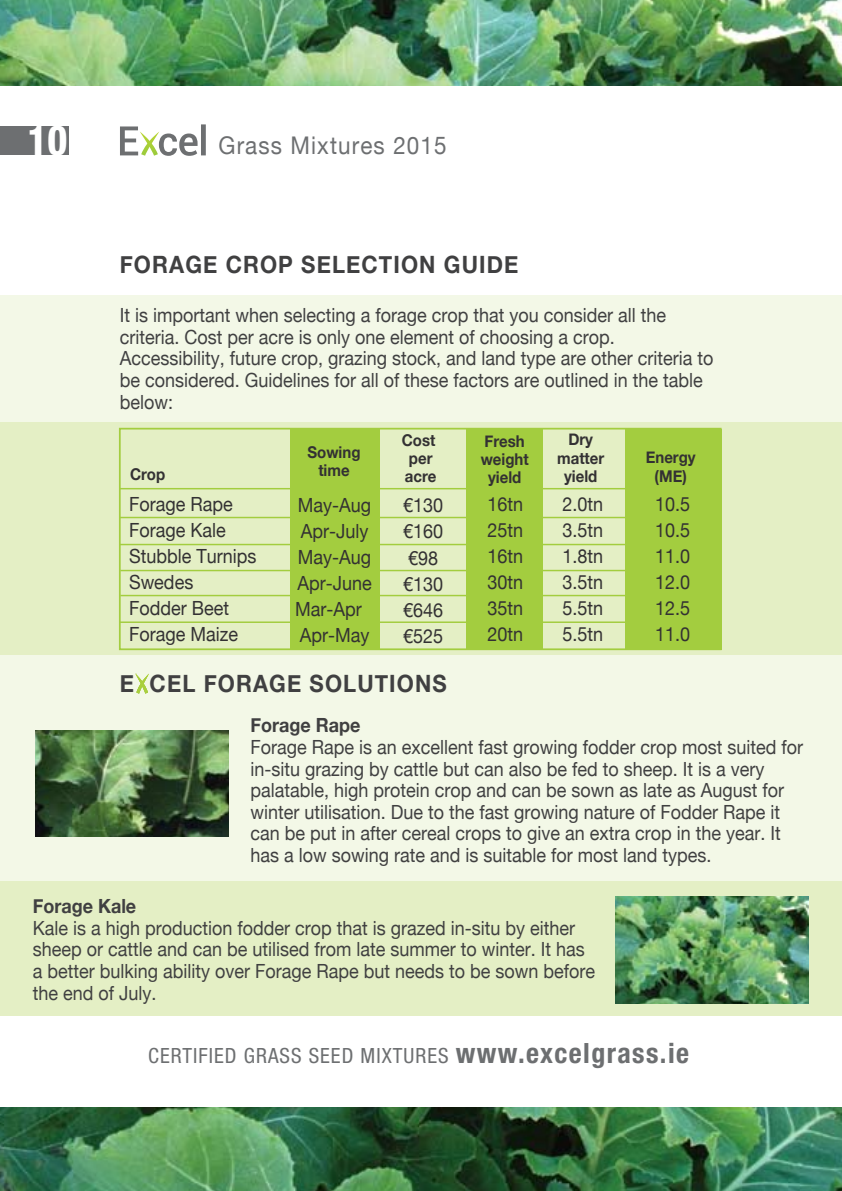
<style>
.page{position:relative;width:842px;height:1191px;background:#fff}
.page>*{position:absolute;margin:0;border:0;box-sizing:border-box;transform-origin:0 0}
.t1{font:800 condensed 41.6px "Helvetica Neue LT Std";color:#fff;scale:.92 1}
.t2{font:24.4px "Helvetica Neue";letter-spacing:.05em;color:#6d6f71;scale:.92 1}
.t3{font:700 23.8px "Helvetica Neue";letter-spacing:.05em;color:#404041;scale:.92 1}
.t4{font:condensed 21px "Helvetica Neue LT Std";letter-spacing:.05em;color:#6d6f71}
.t5{font:19.6px/21.6px "Helvetica Neue";color:#404041;scale:.92 1}
.t6{font:19.6px/26px "Helvetica Neue";color:#333133;scale:.92 1}
.t7{font:700 19.6px "Helvetica Neue";color:#404041;scale:.92 1}
.t8{font:700 16.2px/18px "Helvetica Neue";color:#333133;text-align:center;scale:.92 1}
.s1{font-weight:700;font-size:28px}
</style>
<div class="page">
<img style="left:0;top:1107px;width:842px;height:84px">
<img style="left:0;top:0;width:842px;height:86px">
<div style="left:0;top:295px;width:842px;height:721px;background:#f3f8e7"></div>
<div style="left:0;top:422px;width:842px;height:233px;background:#e4efc5"></div>
<div style="left:0;top:881px;width:842px;height:135px;background:#e4efc5"></div>
<svg style="left:120px;top:124px;width:86px;height:32px"></svg>
<div style="left:0;top:126px;width:69px;height:29px;background:#6d6f71"></div>
<div style="left:290px;top:429px;width:89px;height:220px;background:#a3cd3f"></div>
<div style="left:466px;top:429px;width:77px;height:220px;background:#a3cd3f"></div>
<div style="left:119px;top:428px;width:603px;height:222px;border:2px solid #a3cd3f"></div>
<div style="left:625px;top:429px;width:96px;height:220px;background:#a3cd3f"></div>
<hr style="left:120px;top:517px;width:599px;height:1px;background:#a3cd3f">
<hr style="left:120px;top:544px;width:599px;height:1px;background:#a3cd3f">
<hr style="left:120px;top:570px;width:599px;height:1px;background:#a3cd3f">
<hr style="left:120px;top:621px;width:599px;height:2px;background:#a3cd3f">
<hr style="left:120px;top:595px;width:599px;height:1px;background:#a3cd3f">
<hr style="left:120px;top:488px;width:599px;height:1px;background:#a3cd3f">
<svg style="left:135px;top:673px;width:14px;height:20px"></svg>
<img style="left:36px;top:730px;width:192px;height:106px">
<img style="left:616px;top:897px;width:192px;height:106px">
<h1 class="t1" style="left:27px;top:114px;width:45px">10</h1>
<p class="t2" style="left:218px;top:131px;width:249px">Grass Mixtures 2015</p>
<p class="t3" style="left:120px;top:250px;width:435px">FORAGE CROP SELECTION GUIDE</p>
<p class="t5" style="left:120px;top:304px;width:647px">It is important when selecting a forage crop that you consider all the criteria. Cost per acre is only one element of choosing a crop.<br>Accessibility, future crop, grazing stock, and land type are other criteria to be considered. Guidelines for all of these factors are outlined in the table below:</p>
<p class="t8" style="left:130px;top:464px;width:40px">Crop</p>
<p class="t8" style="left:307px;top:442px;width:59px">Sowing time</p>
<p class="t8" style="left:402px;top:431px;width:39px;text-align:left">Cost per acre</p>
<p class="t8" style="left:481px;top:432px;width:54px">Fresh weight yield</p>
<p class="t8" style="left:557px;top:430px;width:53px">Dry matter yield</p>
<p class="t8" style="left:646px;top:448px;width:56px">Energy (ME)</p>
<p class="t6" style="left:129px;top:491px;width:140px">Forage Rape<br>Forage Kale<br>Stubble Turnips<br>Swedes<br>Fodder Beet<br>Forage Maize</p>
<p class="t6" style="left:295px;top:491px;width:85px">May-Aug<br>Apr-July<br>May-Aug<br>Apr-June<br>Mar-Apr<br>Apr-May</p>
<p class="t6" style="left:403px;top:492px;width:45px">€130 €160 €98 €130 €646 €525</p>
<p class="t6" style="left:562px;top:491px;width:46px;text-align:justify">2.0tn 3.5tn 1.8tn 3.5tn 5.5tn 5.5tn</p>
<p class="t6" style="left:487px;top:491px;width:40px;text-align:justify">16tn 25tn 16tn 30tn 35tn 20tn</p>
<p class="t6" style="left:655px;top:491px;width:40px;text-align:justify">10.5<br>10.5<br>11.0<br>12.0<br>12.5<br>11.0</p>
<p class="t3" style="left:120px;top:669px;width:357px">E CEL FORAGE SOLUTIONS</p>
<p class="t7" style="left:250px;top:713px;width:121px">Forage Rape</p>
<p class="t5" style="left:250px;top:736px;width:602px">Forage Rape is an excellent fast growing fodder crop most suited for in-situ grazing by cattle but can also be fed to sheep. It is a very palatable, high protein crop and can be sown as late as August for winter utilisation. Due to the fast growing nature of Fodder Rape it can be put in after cereal crops to give an extra crop in the year. It has a low sowing rate and is suitable for most land types.</p>
<p class="t7" style="left:33px;top:894px;width:114px">Forage Kale</p>
<p class="t5" style="left:33px;top:916px;width:613px">Kale is a high production fodder crop that is grazed in-situ by either sheep or cattle and can be utilised from late summer to winter. It has a better bulking ability over Forage Rape but needs to be sown before the end of July.</p>
<p class="t4" style="left:148px;top:1043px;width:542px">CERTIFIED GRASS SEED MIXTURES <span class="s1">www.excelgrass.ie</span></p>
</div>
